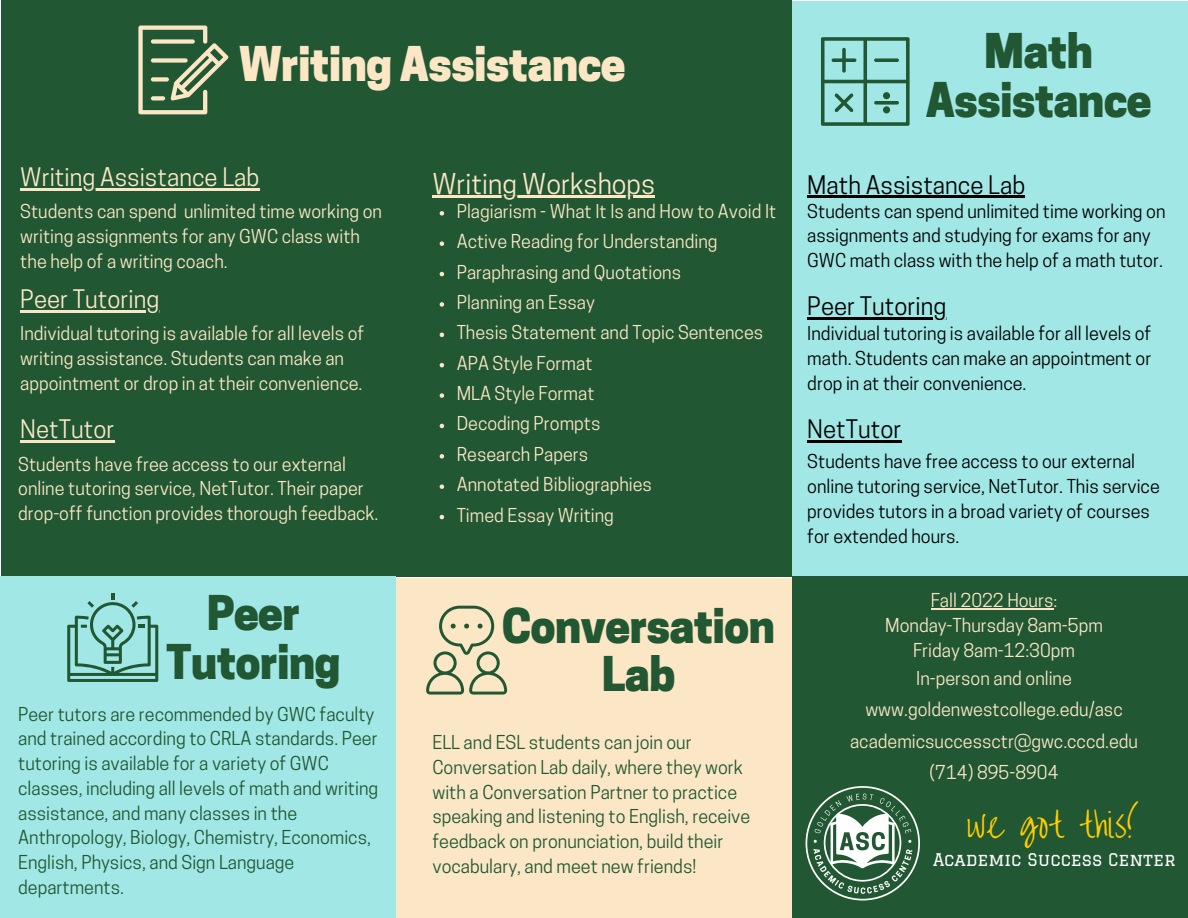
<style>
.page{position:relative;width:1188px;height:918px;background:#fff}
.page>*{position:absolute;margin:0;border:0;box-sizing:border-box;transform-origin:0 0}
.t1{font:800 45px/48.3px "Cooper Hewitt";letter-spacing:-.02em;color:#215732;text-align:center}
.t2{font:800 45px "Cooper Hewitt";letter-spacing:-.02em;color:#fbe7c6}
.t3{font:33px "Overthe Rainbow";color:#ffcd00}
.t4{font:27px "Cooper Hewitt";color:#fbe7c6}
.t5{font:24px "Cooper Hewitt";color:#fbe7c6}
.t6{font:24px "Cooper Hewitt";color:#000}
.t7{font:18px/30.3px "Cooper Hewitt";color:#fbe7c6}
.t8{font:18px/24.8px "Cooper Hewitt";color:#215732}
.t9{font:18px/24.8px "Cooper Hewitt";color:#000}
.t10{font:17.1px "Graduate";color:#fff}
</style>
<div class="page">
<div style="left:1px;top:0;width:791px;height:577px;background:#215732"></div>
<svg style="left:138px;top:26px;width:90px;height:88px"></svg>
<div style="left:151px;top:77px;width:18px;height:5px;background:#fbe7c6;border-radius:2px"></div>
<div style="left:151px;top:58px;width:37px;height:5px;background:#fbe7c6;border-radius:2px"></div>
<div style="left:151px;top:39px;width:44px;height:5px;background:#fbe7c6;border-radius:2px"></div>
<svg style="left:151px;top:96px;width:14px;height:4px"></svg>
<div style="left:792px;top:1px;width:396px;height:584px;background:#a0e7e5"></div>
<svg style="left:821px;top:37px;width:89px;height:89px"></svg>
<div style="left:883px;top:92px;width:7px;height:7px;background:#215732;border-radius:50%"></div>
<div style="left:883px;top:106px;width:7px;height:7px;background:#215732;border-radius:50%"></div>
<div style="left:792px;top:576px;width:396px;height:342px;background:#215732"></div>
<div style="left:396px;top:578px;width:396px;height:340px;background:#fbe7c6"></div>
<div style="left:0;top:576px;width:396px;height:342px;background:#a0e7e5"></div>
<svg style="left:806px;top:786px;width:114px;height:115px"></svg>
<svg style="left:426px;top:606px;width:81px;height:89px"></svg>
<hr style="left:20px;top:189px;width:239px;height:2px;background:#fbe7c6">
<hr style="left:20px;top:310px;width:139px;height:3px;background:#fbe7c6">
<hr style="left:20px;top:440px;width:94px;height:3px;background:#fbe7c6">
<hr style="left:432px;top:196px;width:223px;height:2px;background:#fbe7c6">
<svg style="left:440px;top:211px;width:4px;height:5px"></svg>
<svg style="left:440px;top:241px;width:4px;height:5px"></svg>
<svg style="left:440px;top:272px;width:4px;height:4px"></svg>
<svg style="left:440px;top:302px;width:4px;height:5px"></svg>
<svg style="left:440px;top:333px;width:4px;height:4px"></svg>
<svg style="left:440px;top:363px;width:4px;height:4px"></svg>
<svg style="left:440px;top:393px;width:4px;height:5px"></svg>
<svg style="left:440px;top:424px;width:4px;height:4px"></svg>
<svg style="left:440px;top:454px;width:4px;height:5px"></svg>
<svg style="left:440px;top:484px;width:4px;height:5px"></svg>
<svg style="left:440px;top:515px;width:4px;height:4px"></svg>
<hr style="left:807px;top:196px;width:218px;height:2px;background:#000">
<hr style="left:807px;top:317px;width:139px;height:2px;background:#000">
<hr style="left:807px;top:440px;width:94px;height:3px;background:#000">
<hr style="left:931px;top:608px;width:123px;height:1px;background:#fbe7c6">
<svg style="left:67px;top:593px;width:91px;height:89px"></svg>
<h1 class="t2" style="left:239px;top:47px;width:388px">Writing Assistance</h1>
<h3 class="t5" style="left:20px;top:168px;width:241px">Writing Assistance Lab</h3>
<p class="t7" style="left:20px;top:201px;width:363px;line-height:24.8px">Students can spend unlimited time working on writing assignments for any GWC class with the help of a writing coach.</p>
<h3 class="t5" style="left:20px;top:290px;width:141px">Peer Tutoring</h3>
<p class="t7" style="left:20px;top:324px;width:346px;line-height:24.8px">Individual tutoring is available for all levels of writing assistance. Students can make an appointment or drop in at their convenience.</p>
<h3 class="t5" style="left:20px;top:420px;width:96px">NetTutor</h3>
<p class="t7" style="left:18px;top:454px;width:362px;line-height:24.8px">Students have free access to our external online tutoring service, NetTutor. Their paper drop-off function provides thorough feedback.</p>
<h1 class="t1" style="left:166px;top:595px;width:176px">Peer<br>Tutoring</h1>
<p class="t8" style="left:18px;top:704px;width:362px">Peer tutors are recommended by GWC faculty and trained according to CRLA standards. Peer tutoring is available for a variety of GWC classes, including all levels of math and writing assistance, and many classes in the Anthropology, Biology, Chemistry, Economics, English, Physics, and Sign Language departments.</p>
<h3 class="t4" style="left:432px;top:173px;width:224px">Writing Workshops</h3>
<p class="t7" style="left:457px;top:198px;width:321px">Plagiarism - What It Is and How to Avoid It<br>Active Reading for Understanding<br>Paraphrasing and Quotations<br>Planning an Essay<br>Thesis Statement and Topic Sentences<br>APA Style Format<br>MLA Style Format<br>Decoding Prompts<br>Research Papers<br>Annotated Bibliographies<br>Timed Essay Writing</p>
<h1 class="t1" style="left:502px;top:608px;width:275px">Conversation<br>Lab</h1>
<p class="t8" style="left:432px;top:732px;width:319px">ELL and ESL students can join our Conversation Lab daily, where they work with a Conversation Partner to practice speaking and listening to English, receive feedback on pronunciation, build their vocabulary, and meet new friends!</p>
<h1 class="t1" style="left:926px;top:33px;width:228px">Math<br>Assistance</h1>
<h3 class="t6" style="left:807px;top:176px;width:219px">Math Assistance Lab</h3>
<p class="t9" style="left:807px;top:201px;width:360px">Students can spend unlimited time working on assignments and studying for exams for any<br>GWC math class with the help of a math tutor.</p>
<h3 class="t6" style="left:807px;top:297px;width:141px">Peer Tutoring</h3>
<p class="t9" style="left:807px;top:324px;width:346px;text-align:justify">Individual tutoring is available for all levels of math. Students can make an appointment or drop in at their convenience.</p>
<h3 class="t6" style="left:807px;top:420px;width:96px">NetTutor</h3>
<p class="t9" style="left:807px;top:452px;width:354px">Students have free access to our external online tutoring service, NetTutor. This service provides tutors in a broad variety of courses for extended hours.</p>
<p class="t7" style="left:885px;top:590px;width:219px;line-height:24.8px;text-align:center">Fall 2022 Hours:<br>Monday-Thursday 8am-5pm<br>Friday 8am-12:30pm</p>
<p class="t7" style="left:850px;top:664px;width:289px;line-height:31.5px;text-align:center">In-person and online www.goldenwestcollege.edu/asc academicsuccessctr@gwc.cccd.edu (714) 895-8904</p>
<h2 class="t3" style="left:967px;top:807px;width:174px">we got this!</h2>
<p class="t10" style="left:933px;top:850px;width:244px">Academic Success Center</p>
</div>
